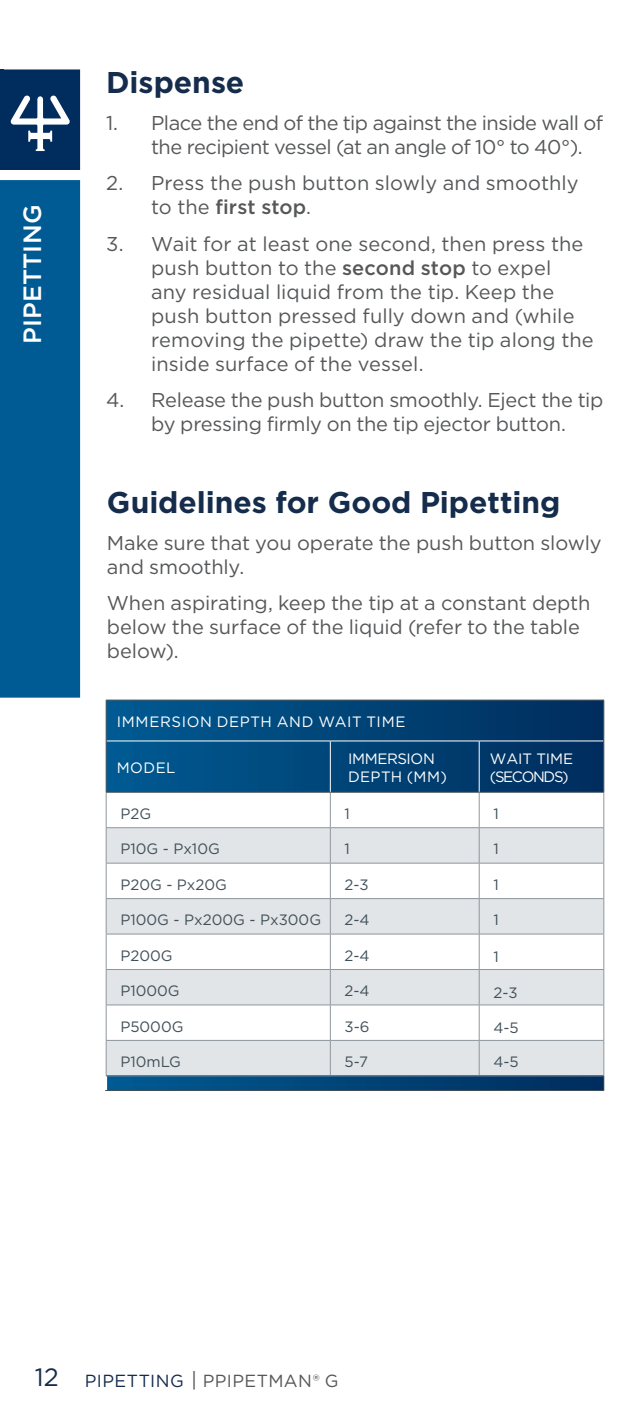
<style>
.page{position:relative;width:638px;height:1418px;background:#fff}
.page>*{position:absolute;margin:0;border:0;box-sizing:border-box;transform-origin:0 0}
.Heading_1_NoTOP{font:700 30px "Gotham";color:#152c4c}
.Blue_Tab_Left{font:500 25px "Gotham";color:#fff}
.Page_Number_Left{font:25px "Gotham";color:#152c4c}
.Numbered_List_Last{font:20px/24px "Gotham";letter-spacing:-.005em;color:#555759}
.Numbered_List_Last-2{font:20px/24px "Gotham";letter-spacing:-.025em;color:#555759}
.Numbered_List{font:20px/24px "Gotham";letter-spacing:-.005em;color:#555759}
.Footer_Left{font:17.5px "Gotham";letter-spacing:.02em;color:#555759}
.Footer_Left-2{font:17.5px "Gotham";color:#152c4c}
.Size_6_book_text_-_v{font:15px "Gotham";color:#415059}
.Sub-Header_Center{font:15px "Gotham";letter-spacing:.025em;color:#fff}
.Sub-Header_Center-2{font:15px "Gotham";letter-spacing:-.025em;color:#fff}
.Sub-Header_Center-3{font:15px "Gotham";letter-spacing:-.09em;color:#fff}
.Sub-Header_Center-4{font:15px "Gotham";letter-spacing:-.005em;color:#fff}
.s1{font-weight:500}
.s2{font-size:20px}
</style>
<div class="page">
<svg style="left:0;top:69px;width:80px;height:101px;background:#234974"></svg>
<div style="left:0;top:180px;width:80px;height:517px;background:#005a93"></div>
<svg style="left:107px;top:700px;width:496px;height:91px;background:#024477"></svg>
<svg style="left:107px;top:792px;width:496px;height:35px"></svg>
<svg style="left:107px;top:828px;width:496px;height:247px;fill:#e1e5e8"></svg>
<svg style="left:107px;top:1076px;width:496px;height:14px;background:#034578"></svg>
<hr style="left:106px;top:792px;width:1px;height:35px;background:#8e969e">
<hr style="left:330px;top:792px;width:1px;height:35px;background:#8e969e">
<hr style="left:479px;top:792px;width:1px;height:35px;background:#8e969e">
<hr style="left:603px;top:792px;width:1px;height:35px;background:#8e969e">
<hr style="left:106px;top:863px;width:1px;height:35px;background:#8e969e">
<hr style="left:330px;top:863px;width:1px;height:35px;background:#8e969e">
<hr style="left:479px;top:863px;width:1px;height:35px;background:#8e969e">
<hr style="left:603px;top:863px;width:1px;height:35px;background:#8e969e">
<hr style="left:106px;top:934px;width:1px;height:35px;background:#8e969e">
<hr style="left:330px;top:934px;width:1px;height:35px;background:#8e969e">
<hr style="left:479px;top:934px;width:1px;height:35px;background:#8e969e">
<hr style="left:603px;top:934px;width:1px;height:35px;background:#8e969e">
<hr style="left:106px;top:1005px;width:1px;height:35px;background:#8e969e">
<hr style="left:330px;top:1005px;width:1px;height:35px;background:#8e969e">
<hr style="left:479px;top:1005px;width:1px;height:35px;background:#8e969e">
<hr style="left:603px;top:1005px;width:1px;height:35px;background:#8e969e">
<hr style="left:106px;top:828px;width:1px;height:34px;background:#8e969e">
<hr style="left:106px;top:827px;width:224px;height:1px;background:#8e969e">
<hr style="left:330px;top:827px;width:149px;height:1px;background:#8e969e">
<hr style="left:479px;top:827px;width:125px;height:1px;background:#8e969e">
<hr style="left:330px;top:828px;width:1px;height:34px;background:#8e969e">
<hr style="left:479px;top:828px;width:1px;height:34px;background:#8e969e">
<hr style="left:603px;top:828px;width:1px;height:34px;background:#8e969e">
<hr style="left:106px;top:862px;width:224px;height:1px;background:#8e969e">
<hr style="left:330px;top:862px;width:149px;height:1px;background:#8e969e">
<hr style="left:479px;top:862px;width:125px;height:1px;background:#8e969e">
<hr style="left:106px;top:898px;width:1px;height:35px;background:#8e969e">
<hr style="left:106px;top:898px;width:224px;height:1px;background:#8e969e">
<hr style="left:330px;top:898px;width:149px;height:1px;background:#8e969e">
<hr style="left:479px;top:898px;width:125px;height:1px;background:#8e969e">
<hr style="left:330px;top:898px;width:1px;height:35px;background:#8e969e">
<hr style="left:479px;top:898px;width:1px;height:35px;background:#8e969e">
<hr style="left:603px;top:898px;width:1px;height:35px;background:#8e969e">
<hr style="left:106px;top:933px;width:224px;height:1px;background:#8e969e">
<hr style="left:330px;top:933px;width:149px;height:1px;background:#8e969e">
<hr style="left:479px;top:933px;width:125px;height:1px;background:#8e969e">
<hr style="left:106px;top:969px;width:1px;height:35px;background:#8e969e">
<hr style="left:106px;top:969px;width:224px;height:1px;background:#8e969e">
<hr style="left:330px;top:969px;width:149px;height:1px;background:#8e969e">
<hr style="left:479px;top:969px;width:125px;height:1px;background:#8e969e">
<hr style="left:330px;top:969px;width:1px;height:35px;background:#8e969e">
<hr style="left:479px;top:969px;width:1px;height:35px;background:#8e969e">
<hr style="left:603px;top:969px;width:1px;height:35px;background:#8e969e">
<hr style="left:106px;top:1004px;width:224px;height:1px;background:#8e969e">
<hr style="left:330px;top:1004px;width:149px;height:1px;background:#8e969e">
<hr style="left:479px;top:1004px;width:125px;height:1px;background:#8e969e">
<hr style="left:106px;top:1040px;width:1px;height:35px;background:#8e969e">
<hr style="left:106px;top:1039px;width:224px;height:1px;background:#8e969e">
<hr style="left:330px;top:1039px;width:149px;height:1px;background:#8e969e">
<hr style="left:479px;top:1039px;width:125px;height:1px;background:#8e969e">
<hr style="left:330px;top:1040px;width:1px;height:35px;background:#8e969e">
<hr style="left:479px;top:1040px;width:1px;height:35px;background:#8e969e">
<hr style="left:603px;top:1040px;width:1px;height:35px;background:#8e969e">
<hr style="left:106px;top:740px;width:224px;height:1px;background:#fff">
<hr style="left:330px;top:740px;width:149px;height:1px;background:#fff">
<hr style="left:330px;top:741px;width:1px;height:51px;background:#fff">
<hr style="left:479px;top:740px;width:124px;height:1px;background:#fff">
<hr style="left:479px;top:741px;width:1px;height:51px;background:#fff">
<hr style="left:106px;top:699px;width:224px;height:1px;background:#415059">
<hr style="left:106px;top:700px;width:1px;height:41px;background:#415059">
<hr style="left:330px;top:699px;width:149px;height:1px;background:#415059">
<hr style="left:479px;top:699px;width:125px;height:1px;background:#415059">
<hr style="left:603px;top:700px;width:1px;height:41px;background:#415059">
<hr style="left:106px;top:741px;width:1px;height:51px;background:#415059">
<hr style="left:603px;top:741px;width:1px;height:51px;background:#415059">
<hr style="left:106px;top:791px;width:224px;height:1px;background:#415059">
<hr style="left:330px;top:791px;width:149px;height:1px;background:#415059">
<hr style="left:479px;top:791px;width:125px;height:1px;background:#415059">
<hr style="left:106px;top:1075px;width:224px;height:1px;background:#8e969e">
<hr style="left:330px;top:1075px;width:149px;height:1px;background:#8e969e">
<hr style="left:479px;top:1075px;width:125px;height:1px;background:#8e969e">
<svg style="left:603px;top:1076px;width:1px;height:14px"></svg>
<hr style="left:105px;top:1090px;width:225px;height:1px;background:#415059">
<hr style="left:330px;top:1090px;width:149px;height:1px;background:#415059">
<hr style="left:479px;top:1090px;width:125px;height:1px;background:#415059">
<p class="Blue_Tab_Left" style="left:16px;top:344px;width:137px;rotate:-90deg">pipetting</p>
<p class="Heading_1_NoTOP" style="left:106px;top:63px;width:140px">Dispense</p>
<p class="Numbered_List_Last-2" style="left:151px;top:110px;width:453px;text-indent:-45px">1. Place the end of the tip against the inside wall of the recipient vessel (at an angle of 10° to 40°).</p>
<p class="Numbered_List_Last" style="left:151px;top:171px;width:429px;text-indent:-45px">2. Press the push button slowly and smoothly to the <span class="s1">first stop</span>.</p>
<p class="Numbered_List_Last" style="left:151px;top:231px;width:444px;text-indent:-45px">3. Wait for at least one second, then press the push button to the <span class="s1">second stop</span> to expel<br>any residual liquid from the tip. Keep the push button pressed fully down and (while removing the pipette) draw the tip along the inside surface of the vessel.</p>
<p class="Numbered_List_Last" style="left:106px;top:388px;width:499px;text-align:center">4. Release the push button smoothly. Eject the tip by pressing firmly on the tip ejector button.</p>
<p class="Heading_1_NoTOP" style="left:107px;top:482px;width:455px">Guidelines for Good Pipetting</p>
<p class="Numbered_List" style="left:107px;top:530px;width:496px">Make sure that you operate the push button slowly and smoothly.</p>
<p class="Numbered_List_Last" style="left:107px;top:590px;width:485px">When aspirating, keep the tip at a constant depth below the surface of the liquid (refer to the table below).</p>
<p class="Sub-Header_Center" style="left:117px;top:711px;width:290px">IMMERSION DEPTH AND WAIT TIME</p>
<p class="Sub-Header_Center" style="left:117px;top:757px;width:60px">MODEL</p>
<p class="Sub-Header_Center-2" style="left:348px;top:748px;width:88px">IMMERSION</p>
<p class="Sub-Header_Center" style="left:348px;top:766px;width:100px">DEPTH (MM)</p>
<p class="Sub-Header_Center-4" style="left:490px;top:748px;width:85px">WAIT TIME</p>
<p class="Sub-Header_Center-3" style="left:490px;top:766px;width:80px">(SECONDS)</p>
<p class="Size_6_book_text_-_v" style="left:120px;top:804px;width:32px">P2G</p>
<p class="Size_6_book_text_-_v" style="left:344px;top:804px;width:7px">1</p>
<p class="Size_6_book_text_-_v" style="left:493px;top:804px;width:7px">1</p>
<p class="Size_6_book_text_-_v" style="left:120px;top:839px;width:101px">P10G - Px10G</p>
<p class="Size_6_book_text_-_v" style="left:344px;top:839px;width:7px">1</p>
<p class="Size_6_book_text_-_v" style="left:493px;top:839px;width:7px">1</p>
<p class="Size_6_book_text_-_v" style="left:120px;top:874px;width:108px">P20G - Px20G</p>
<p class="Size_6_book_text_-_v" style="left:344px;top:874px;width:26px">2-3</p>
<p class="Size_6_book_text_-_v" style="left:493px;top:874px;width:7px">1</p>
<p class="Size_6_book_text_-_v" style="left:120px;top:910px;width:202px">P100G - Px200G - Px300G</p>
<p class="Size_6_book_text_-_v" style="left:344px;top:910px;width:27px">2-4</p>
<p class="Size_6_book_text_-_v" style="left:493px;top:910px;width:7px">1</p>
<p class="Size_6_book_text_-_v" style="left:120px;top:945px;width:54px">P200G</p>
<p class="Size_6_book_text_-_v" style="left:344px;top:945px;width:27px">2-4</p>
<p class="Size_6_book_text_-_v" style="left:493px;top:947px;width:7px">1</p>
<p class="Size_6_book_text_-_v" style="left:120px;top:981px;width:61px">P1000G</p>
<p class="Size_6_book_text_-_v" style="left:344px;top:981px;width:27px">2-4</p>
<p class="Size_6_book_text_-_v" style="left:493px;top:982px;width:26px">2-3</p>
<p class="Size_6_book_text_-_v" style="left:120px;top:1016px;width:65px">P5000G</p>
<p class="Size_6_book_text_-_v" style="left:344px;top:1016px;width:27px">3-6</p>
<p class="Size_6_book_text_-_v" style="left:493px;top:1018px;width:27px">4-5</p>
<p class="Size_6_book_text_-_v" style="left:120px;top:1052px;width:62px">P10mLG</p>
<p class="Size_6_book_text_-_v" style="left:344px;top:1052px;width:25px">5-7</p>
<p class="Size_6_book_text_-_v" style="left:493px;top:1052px;width:27px">4-5</p>
<p class="Page_Number_Left" style="left:35px;top:1360px;width:25px">12</p>
<p class="Footer_Left-2" style="left:85px;top:1369px;width:12px">pipetting</p>
<p class="Footer_Left" style="left:191px;top:1369px;width:149px"><span class="s2">|</span> PPIPETMAN® G</p>
</div>
